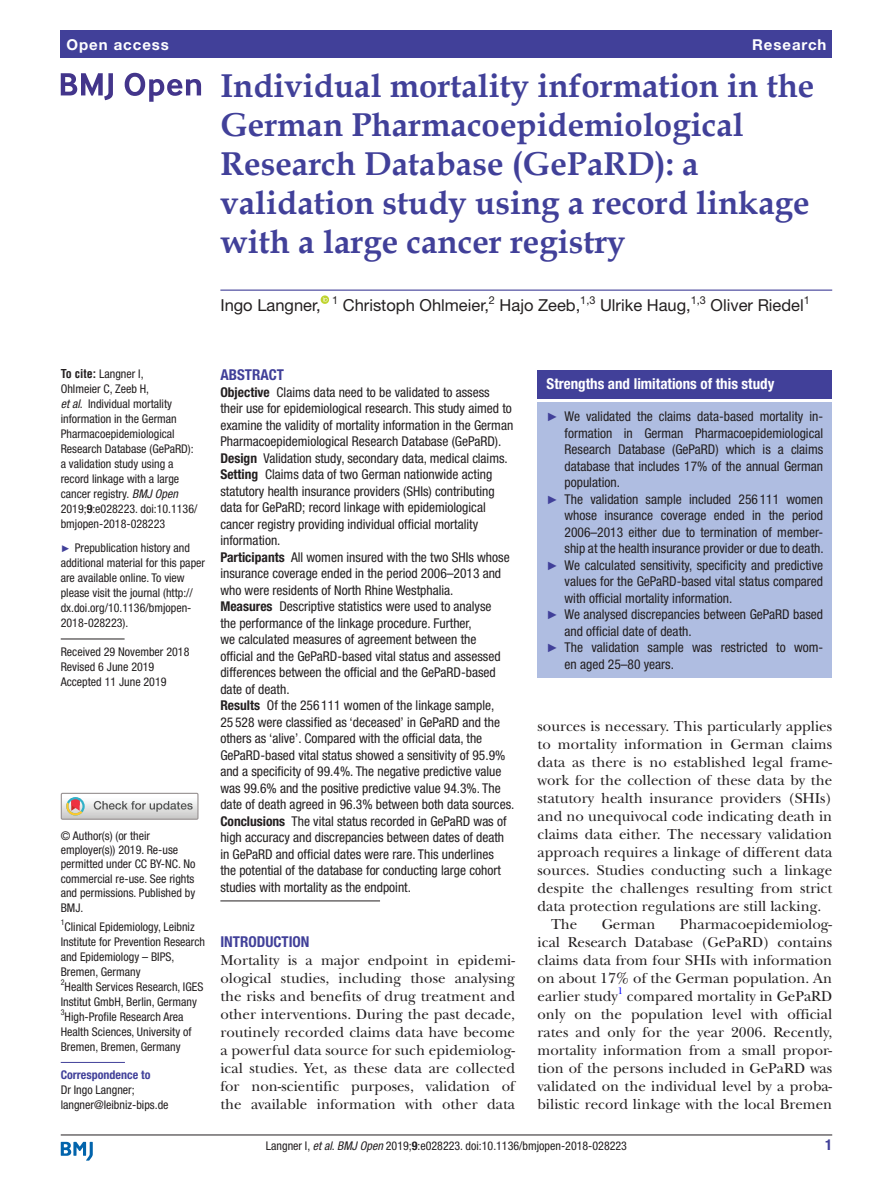
<style>
.page{position:relative;width:893px;height:1191px;background:#fff}
.page>*{position:absolute;margin:0;border:0;box-sizing:border-box;transform-origin:0 0}
.t1{font:700 33px/39px "Book Antiqua";color:#414099}
.t2{font:16.5px "Helvetica Neue LT Std";color:#231f20}
.t3{font:15px/18px "New Baskerville";color:#231f20;text-align:justify}
.t4{font:700 condensed 15px "Helvetica Neue LT Std";color:#fff}
.t5{font:700 condensed 15px "Helvetica Neue LT Std";color:#414099}
.t6{font:700 15px "Helvetica Neue LT Std";letter-spacing:.065em;color:#fff}
.t7{font:condensed 13.5px/16.5px "Helvetica Neue LT Std";color:#231f20}
.t8{font:condensed 12px/15px "Helvetica Neue LT Std";color:#231f20}
.t9{font:700 condensed 12px "Helvetica Neue LT Std";color:#414099}
.t10{font:10.95px "Helvetica Neue LT Std";color:#231f20}
.t11{font:condensed 7.95px "Helvetica Neue LT Std";color:#231f20}
.s1{font-family:"Helvetica LT Std";font-weight:700}
.s2{font-style:italic}
.s3{font-weight:700}
.s4{font-family:"Arial";font-stretch:normal;font-size:9.75px;color:#414099}
.s5{font-family:"Arial";font-stretch:normal;font-size:12px;color:#414099}
</style>
<div class="page">
<hr style="left:61px;top:1134px;width:771px;height:1px;background:#231f20">
<svg style="left:61px;top:1141px;width:32px;height:19px"></svg>
<div style="left:61px;top:31px;width:771px;height:27px;background:#414099"></div>
<hr style="left:220px;top:289px;width:612px;height:2px;background:#414099">
<svg style="left:321px;top:295px;width:8px;height:9px"></svg>
<hr style="left:61px;top:638px;width:64px;height:1px;background:#231f20">
<hr style="left:61px;top:1062px;width:64px;height:1px;background:#414099">
<svg style="left:61px;top:73px;width:52px;height:27px"></svg>
<svg style="left:125px;top:73px;width:76px;height:29px"></svg>
<div style="left:61px;top:792px;width:138px;height:27px;border:1px solid #969090"></div>
<svg style="left:61px;top:793px;width:137px;height:26px"></svg>
<hr style="left:220px;top:900px;width:160px;height:1px;background:#231f20">
<div style="left:538px;top:370px;width:294px;height:28px;background:#414099"></div>
<div style="left:538px;top:402px;width:294px;height:275px;background:#afbde1"></div>
<p class="t6" style="left:66px;top:35px;width:104px">Open access</p>
<p class="t6" style="left:752px;top:35px;width:76px">Research</p>
<h1 class="t1" style="left:220px;top:66px;width:595px">Individual mortality information in the German Pharmacoepidemiological Research Database (GePaRD): a validation study using a record linkage with a large cancer registry</h1>
<p class="t2" style="left:220px;top:296px;width:102px">Ingo Langner,</p>
<p class="t10" style="left:332px;top:293px;width:8px">1</p>
<p class="t2" style="left:343px;top:296px;width:148px">Christoph Ohlmeier,</p>
<p class="t10" style="left:489px;top:293px;width:8px">2</p>
<p class="t2" style="left:500px;top:296px;width:82px">Hajo Zeeb,</p>
<p class="t10" style="left:580px;top:293px;width:17px">1,3</p>
<p class="t2" style="left:600px;top:296px;width:92px">Ulrike Haug,</p>
<p class="t10" style="left:691px;top:293px;width:17px">1,3</p>
<p class="t2" style="left:711px;top:296px;width:95px">Oliver Riedel</p>
<p class="t10" style="left:804px;top:293px;width:8px">1</p>
<p class="t8" style="left:61px;top:366px;width:138px"><span class="s1">To cite:</span> Langner I,<br>Ohlmeier C, Zeeb H,<br><span class="s2">et al</span>. Individual mortality information in the German<br>Pharmacoepidemiological<br>Research Database (GePaRD): a validation study using a record linkage with a large cancer registry. <span class="s2">BMJ Open<br></span>2019;<span class="s3">9</span>:e028223. doi:10.1136/ bmjopen-2018-028223</p>
<p class="t8" style="left:61px;top:540px;width:146px"><span class="s4">►</span> Prepublication history and additional material for this paper are available online. To view please visit the journal (http:// dx.doi.org/10.1136/bmjopen-<br>2018-028223).</p>
<p class="t8" style="left:61px;top:644px;width:130px">Received 29 November 2018<br>Revised 6 June 2019<br>Accepted 11 June 2019</p>
<p class="t8" style="left:61px;top:828px;width:136px;line-height:14.4px">© Author(s) (or their employer(s)) 2019. Re-use permitted under CC BY-NC. No commercial re-use. See rights and permissions. Published by<br>BMJ.</p>
<p class="t11" style="left:61px;top:918px;width:5px">1</p>
<p class="t8" style="left:61px;top:919px;width:146px;text-indent:4px">Clinical Epidemiology, Leibniz<br>Institute for Prevention Research and Epidemiology – BIPS,<br>Bremen, Germany</p>
<p class="t11" style="left:61px;top:978px;width:5px">2</p>
<p class="t8" style="left:61px;top:979px;width:144px;text-indent:4px">Health Services Research, IGES<br>Institut GmbH, Berlin, Germany<br><sup>3</sup>High-Profile Research Area<br>Health Sciences, University of<br>Bremen, Bremen, Germany</p>
<p class="t9" style="left:61px;top:1067px;width:91px">Correspondence to</p>
<p class="t8" style="left:61px;top:1082px;width:109px">Dr Ingo Langner; langner@leibniz-bips.de</p>
<p class="t5" style="left:220px;top:366px;width:65px">Abstract</p>
<p class="t7" style="left:220px;top:384px;width:295px"><span class="s3">Objective</span> Claims data need to be validated to assess their use for epidemiological research. This study aimed to examine the validity of mortality information in the German Pharmacoepidemiological Research Database (GePaRD).<br><span class="s3">Design</span> Validation study, secondary data, medical claims.<br><span class="s3">Setting</span> Claims data of two German nationwide acting statutory health insurance providers (SHIs) contributing data for GePaRD; record linkage with epidemiological cancer registry providing individual official mortality information.<br><span class="s3">Participants</span> All women insured with the two SHIs whose insurance coverage ended in the period 2006–2013 and who were residents of North Rhine Westphalia.<br><span class="s3">Measures</span> Descriptive statistics were used to analyse<br>the performance of the linkage procedure. Further,<br>we calculated measures of agreement between the<br>official and the GePaRD-based vital status and assessed differences between the official and the GePaRD-based date of death.<br><span class="s3">Results</span> Of the 256 111 women of the linkage sample,<br>25 528 were classified as ‘deceased’ in GePaRD and the others as ‘alive’. Compared with the official data, the GePaRD-based vital status showed a sensitivity of 95.9% and a specificity of 99.4%. The negative predictive value was 99.6% and the positive predictive value 94.3%. The date of death agreed in 96.3% between both data sources.<br><span class="s3">Conclusions</span> The vital status recorded in GePaRD was of high accuracy and discrepancies between dates of death in GePaRD and official dates were rare. This underlines<br>the potential of the database for conducting large cohort studies with mortality as the endpoint.</p>
<p class="t5" style="left:220px;top:933px;width:91px">Introduction</p>
<p class="t3" style="left:220px;top:951px;width:296px">Mortality is a major endpoint in epidemi&shy;ological studies, including those analysing the risks and benefits of drug treatment and other interventions. During the past decade, routinely recorded claims data have become a powerful data source for such epidemiolog&shy;ical studies. Yet, as these data are collected for non-scientific purposes, validation of the available information with other data</p>
<p class="t4" style="left:547px;top:375px;width:229px">Strengths and limitations of this study</p>
<p class="t7" style="left:547px;top:408px;width:278px"><span class="s5">►</span> We validated the claims data-based mortality in-</p>
<p class="t7" style="left:565px;top:424px;width:260px">formation in German Pharmacoepidemiological</p>
<p class="t7" style="left:565px;top:441px;width:260px">Research Database (GePaRD) which is a claims</p>
<p class="t7" style="left:565px;top:457px;width:260px">database that includes 17% of the annual German</p>
<p class="t7" style="left:565px;top:474px;width:57px">population.</p>
<p class="t7" style="left:547px;top:490px;width:278px"><span class="s5">►</span> The validation sample included 256 111 women</p>
<p class="t7" style="left:565px;top:507px;width:260px">whose insurance coverage ended in the period</p>
<p class="t7" style="left:565px;top:523px;width:260px">2006–2013 either due to termination of member-</p>
<p class="t7" style="left:565px;top:540px;width:261px">ship at the health insurance provider or due to death.</p>
<p class="t7" style="left:547px;top:556px;width:278px"><span class="s5">►</span> We calculated sensitivity, specificity and predictive</p>
<p class="t7" style="left:565px;top:573px;width:260px">values for the GePaRD-based vital status compared</p>
<p class="t7" style="left:565px;top:589px;width:169px">with official mortality information.</p>
<p class="t7" style="left:547px;top:606px;width:278px"><span class="s5">►</span> We analysed discrepancies between GePaRD based</p>
<p class="t7" style="left:565px;top:622px;width:129px">and official date of death.</p>
<p class="t7" style="left:547px;top:639px;width:278px"><span class="s5">►</span> The validation sample was restricted to wom-</p>
<p class="t7" style="left:565px;top:655px;width:111px">en aged 25–80 years.</p>
<p class="t3" style="left:538px;top:717px;width:296px">sources is necessary. This particularly applies</p>
<p class="t3" style="left:538px;top:735px;width:296px">to mortality information in German claims</p>
<p class="t3" style="left:538px;top:753px;width:296px">data as there is no established legal frame-</p>
<p class="t3" style="left:538px;top:771px;width:296px">work for the collection of these data by the</p>
<p class="t3" style="left:538px;top:789px;width:296px">statutory health insurance providers (SHIs)</p>
<p class="t3" style="left:538px;top:807px;width:296px">and no unequivocal code indicating death in</p>
<p class="t3" style="left:538px;top:825px;width:296px">claims data either. The necessary validation</p>
<p class="t3" style="left:538px;top:843px;width:296px">approach requires a linkage of different data</p>
<p class="t3" style="left:538px;top:861px;width:296px">sources. Studies conducting such a linkage</p>
<p class="t3" style="left:538px;top:879px;width:296px">despite the challenges resulting from strict</p>
<p class="t3" style="left:538px;top:897px;width:285px">data protection regulations are still lacking.</p>
<p class="t3" style="left:551px;top:915px;width:28px">The</p>
<p class="t3" style="left:602px;top:915px;width:55px">German</p>
<p class="t3" style="left:538px;top:915px;width:296px;text-indent:142px">Pharmacoepidemiolog&shy;ical Research Database (GePaRD) contains claims data from four SHIs with information on about 17% of the German population. An earlier study<sup>1</sup> compared mortality in GePaRD only on the population level with official rates and only for the year 2006. Recently, mortality information from a small propor&shy;tion of the persons included in GePaRD was validated on the individual level by a proba&shy;bilistic record linkage with the local Bremen</p>
<p class="t8" style="left:266px;top:1137px;width:363px">Langner I, <span class="s2">et al</span>. <span class="s2">BMJ Open</span> 2019;<span class="s3">9</span>:e028223. doi:10.1136/bmjopen-2018-028223</p>
<p class="t5" style="left:825px;top:1135px;width:9px">1</p>
</div>
